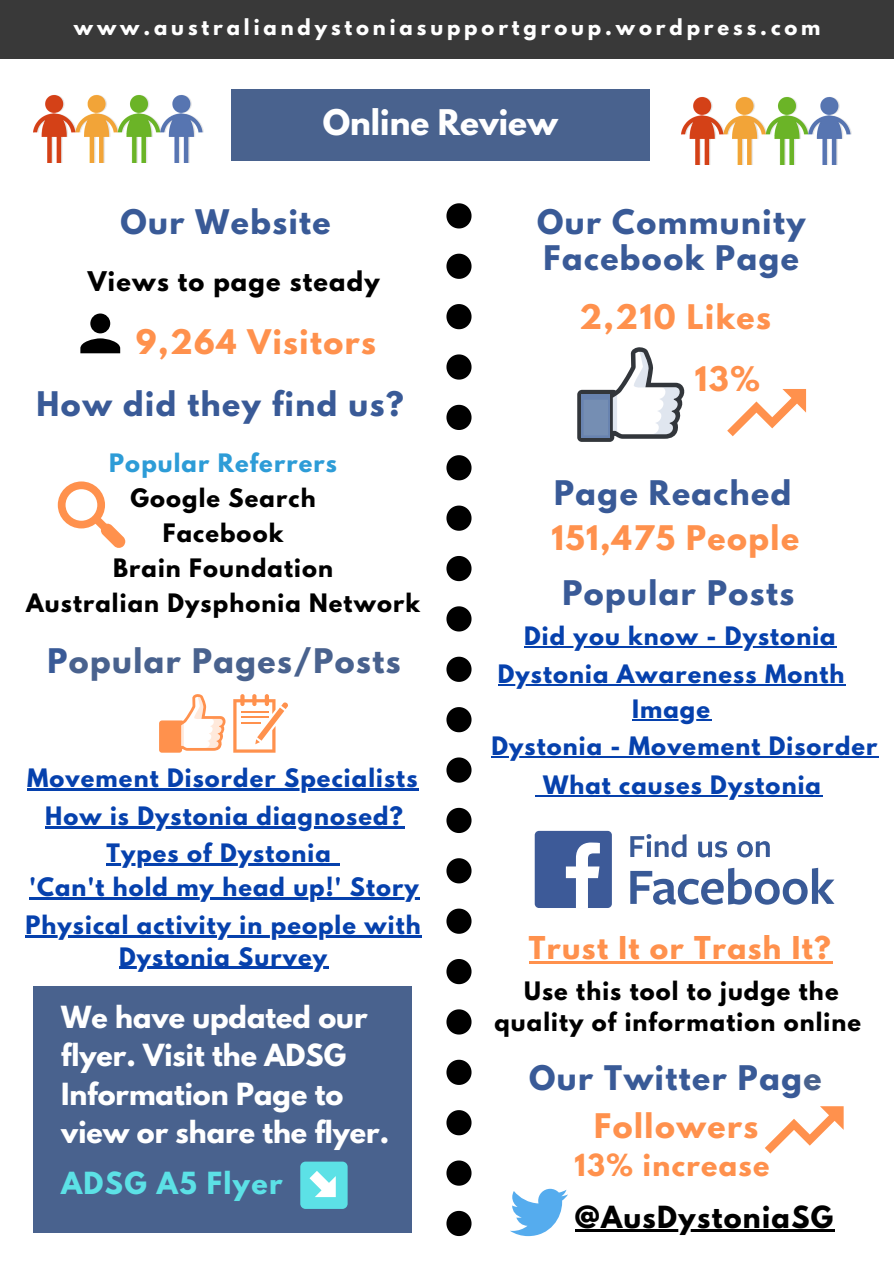
<style>
.page{position:relative;width:894px;height:1264px;background:#fff}
.page>*{position:absolute;margin:0;border:0;box-sizing:border-box;transform-origin:0 0}
.t1{font:700 31.35px "League Spartan";color:#fff}
.t2{font:700 30px/36px "League Spartan";letter-spacing:.05em;color:#395a97}
.t3{font:700 30px "League Spartan";letter-spacing:.05em;color:#ff914d}
.t4{font:700 30px "League Spartan";letter-spacing:.05em;color:#49628e}
.t5{font:700 27.9px "League Spartan";letter-spacing:.05em;color:#ff914d}
.t6{font:700 27px/38.2px "League Spartan";color:#fff}
.t7{font:700 27px "League Spartan";letter-spacing:.05em;color:#000}
.t8{font:700 27px "League Spartan";letter-spacing:.05em;color:#ff914d}
.t9{font:700 27px "League Spartan";letter-spacing:.05em;color:#5ce1e6}
.t10{font:700 24px "League Spartan";letter-spacing:.05em;color:#000}
.t11{font:700 22.5px/37.2px "League Spartan";letter-spacing:.05em;color:#0641ad;text-align:center}
.t12{font:700 22.5px/35px "League Spartan";letter-spacing:.05em;color:#000;text-align:center}
.t13{font:700 22.5px "League Spartan";letter-spacing:.05em;color:#2d9cd7}
.t14{font:700 19.5px "League Spartan";letter-spacing:.2em;color:#fff}
.s1{color:#395a97}
.s2{color:#49628e}
.s3{color:#ff914d}
</style>
<div class="page">
<div style="left:0;top:0;width:893px;height:59px;background:#393939"></div>
<div style="left:231px;top:89px;width:418px;height:71px;background:#49628e"></div>
<img style="left:681px;top:97px;width:170px;height:68px">
<img style="left:34px;top:95px;width:170px;height:68px">
<svg style="left:446px;top:1210px;width:25px;height:25px"></svg>
<svg style="left:446px;top:1160px;width:25px;height:25px"></svg>
<svg style="left:446px;top:1110px;width:25px;height:25px"></svg>
<svg style="left:446px;top:1059px;width:25px;height:25px"></svg>
<svg style="left:446px;top:1009px;width:25px;height:25px"></svg>
<svg style="left:446px;top:959px;width:25px;height:25px"></svg>
<svg style="left:446px;top:908px;width:25px;height:25px"></svg>
<svg style="left:446px;top:858px;width:25px;height:25px"></svg>
<svg style="left:446px;top:807px;width:25px;height:26px"></svg>
<svg style="left:446px;top:757px;width:25px;height:25px"></svg>
<svg style="left:446px;top:707px;width:25px;height:25px"></svg>
<svg style="left:446px;top:656px;width:25px;height:26px"></svg>
<svg style="left:446px;top:606px;width:25px;height:25px"></svg>
<svg style="left:446px;top:556px;width:25px;height:25px"></svg>
<svg style="left:446px;top:505px;width:25px;height:26px"></svg>
<svg style="left:446px;top:455px;width:25px;height:25px"></svg>
<svg style="left:446px;top:405px;width:25px;height:25px"></svg>
<svg style="left:446px;top:354px;width:25px;height:25px"></svg>
<svg style="left:446px;top:304px;width:25px;height:25px"></svg>
<svg style="left:446px;top:254px;width:25px;height:25px"></svg>
<svg style="left:446px;top:203px;width:25px;height:25px"></svg>
<hr style="left:27px;top:788px;width:391px;height:2px;background:#0641ad">
<svg style="left:58px;top:481px;width:67px;height:67px"></svg>
<svg style="left:577px;top:347px;width:107px;height:95px"></svg>
<div style="left:581px;top:394px;width:28px;height:43px;background:#6883b0"></div>
<div style="left:583px;top:399px;width:25px;height:36px;background:#758eb3"></div>
<svg style="left:727px;top:389px;width:78px;height:47px"></svg>
<svg style="left:765px;top:1106px;width:78px;height:47px"></svg>
<svg style="left:630px;top:834px;width:56px;height:23px"></svg>
<svg style="left:698px;top:841px;width:29px;height:16px"></svg>
<svg style="left:737px;top:841px;width:32px;height:16px"></svg>
<svg style="left:630px;top:867px;width:204px;height:38px"></svg>
<div style="left:534px;top:830px;width:77px;height:78px;background:#3d5a98;border-radius:4px"></div>
<svg style="left:565px;top:842px;width:34px;height:66px"></svg>
<svg style="left:80px;top:313px;width:40px;height:40px"></svg>
<svg style="left:510px;top:1188px;width:58px;height:48px"></svg>
<hr style="left:574px;top:1229px;width:260px;height:2px;background:#000">
<div style="left:33px;top:986px;width:378px;height:246px;background:#49628e"></div>
<div style="left:300px;top:1161px;width:47px;height:47px;background:#5ce1e6;border-radius:5px"></div>
<svg style="left:309px;top:1171px;width:27px;height:26px"></svg>
<svg style="left:159px;top:694px;width:66px;height:58px"></svg>
<div style="left:162px;top:723px;width:17px;height:27px;background:#ff914d"></div>
<svg style="left:233px;top:694px;width:55px;height:58px"></svg>
<hr style="left:524px;top:646px;width:312px;height:2px;background:#0641ad">
<hr style="left:529px;top:961px;width:303px;height:2px;background:#ff914d">
<hr style="left:45px;top:826px;width:359px;height:2px;background:#0641ad">
<hr style="left:106px;top:863px;width:226px;height:2px;background:#0641ad">
<svg style="left:332px;top:863px;width:7px;height:2px"></svg>
<hr style="left:29px;top:897px;width:390px;height:2px;background:#0641ad">
<hr style="left:25px;top:935px;width:396px;height:2px;background:#0641ad">
<hr style="left:119px;top:966px;width:209px;height:3px;background:#0641ad">
<hr style="left:497px;top:684px;width:348px;height:2px;background:#0641ad">
<hr style="left:632px;top:719px;width:79px;height:2px;background:#0641ad">
<hr style="left:491px;top:756px;width:387px;height:2px;background:#0641ad">
<svg style="left:535px;top:795px;width:8px;height:2px"></svg>
<hr style="left:543px;top:795px;width:278px;height:2px;background:#0641ad">
<p class="t14" style="left:74px;top:18px;width:748px">www.australiandystoniasupportgroup.wordpress.com</p>
<h1 class="t1" style="left:323px;top:107px;width:237px">Online Review</h1>
<h2 class="t2" style="left:120px;top:207px;width:212px">Our Website</h2>
<p class="t10" style="left:88px;top:269px;width:293px">Views to page steady</p>
<h2 class="t3" style="left:136px;top:327px;width:241px">9,264 Visitors</h2>
<h2 class="t2" style="left:37px;top:389px;width:368px">How did they find us?</h2>
<p class="t13" style="left:109px;top:452px;width:229px">Popular Referrers</p>
<p class="t12" style="left:26px;top:483px;width:395px">Google Search<br>Facebook<br>Brain Foundation<br>Australian Dysphonia Network</p>
<h2 class="t4" style="left:47px;top:646px;width:354px"><span class="s1">P</span>opular Pages/Posts</h2>
<p class="t11" style="left:27px;top:762px;width:391px">Movement Disorder Specialists</p>
<p class="t11" style="left:45px;top:800px;width:359px">How is Dystonia diagnosed?<br>Types of Dystonia</p>
<p class="t11" style="left:25px;top:871px;width:396px;line-height:37.8px;text-align:left">'Can't hold my head up!' Story<br>Physical activity in people with</p>
<p class="t11" style="left:119px;top:940px;width:209px">Dystonia Survey</p>
<p class="t6" style="left:61px;top:1001px;width:329px">We have updated our flyer. Visit the ADSG<br>Information Page to view or share the flyer.</p>
<p class="t9" style="left:61px;top:1169px;width:223px">ADSG A5 Flyer</p>
<h2 class="t2" style="left:537px;top:207px;width:270px">Our Community<br>Facebook Page</h2>
<h2 class="t3" style="left:579px;top:302px;width:193px">2,210 Likes</h2>
<h2 class="t3" style="left:694px;top:364px;width:66px">13%</h2>
<h2 class="t2" style="left:554px;top:478px;width:239px">Page Reached</h2>
<h2 class="t3" style="left:551px;top:523px;width:249px">151,475 People</h2>
<h2 class="t2" style="left:562px;top:578px;width:233px">Popular Posts</h2>
<p class="t11" style="left:524px;top:620px;width:313px">Did you know - Dystonia</p>
<p class="t11" style="left:497px;top:659px;width:348px;line-height:34.8px">Dystonia Awareness Month<br>Image</p>
<p class="t11" style="left:491px;top:729px;width:387px;line-height:39px">Dystonia - Movement Disorder<br>What causes Dystonia</p>
<p class="t5" style="left:529px;top:934px;width:303px">Trust It or Trash It?</p>
<p class="t12" style="left:494px;top:977px;width:368px;line-height:31.8px">Use this tool to judge the quality of information online</p>
<h2 class="t2" style="left:529px;top:1058px;width:294px;line-height:47.7px;text-align:center">Our Twitter Pag<span class="s2">e<br></span><span class="s3">Followers</span></h2>
<p class="t8" style="left:574px;top:1152px;width:196px">13% increase</p>
<p class="t7" style="left:574px;top:1203px;width:260px">@AusDystoniaSG</p>
</div>
